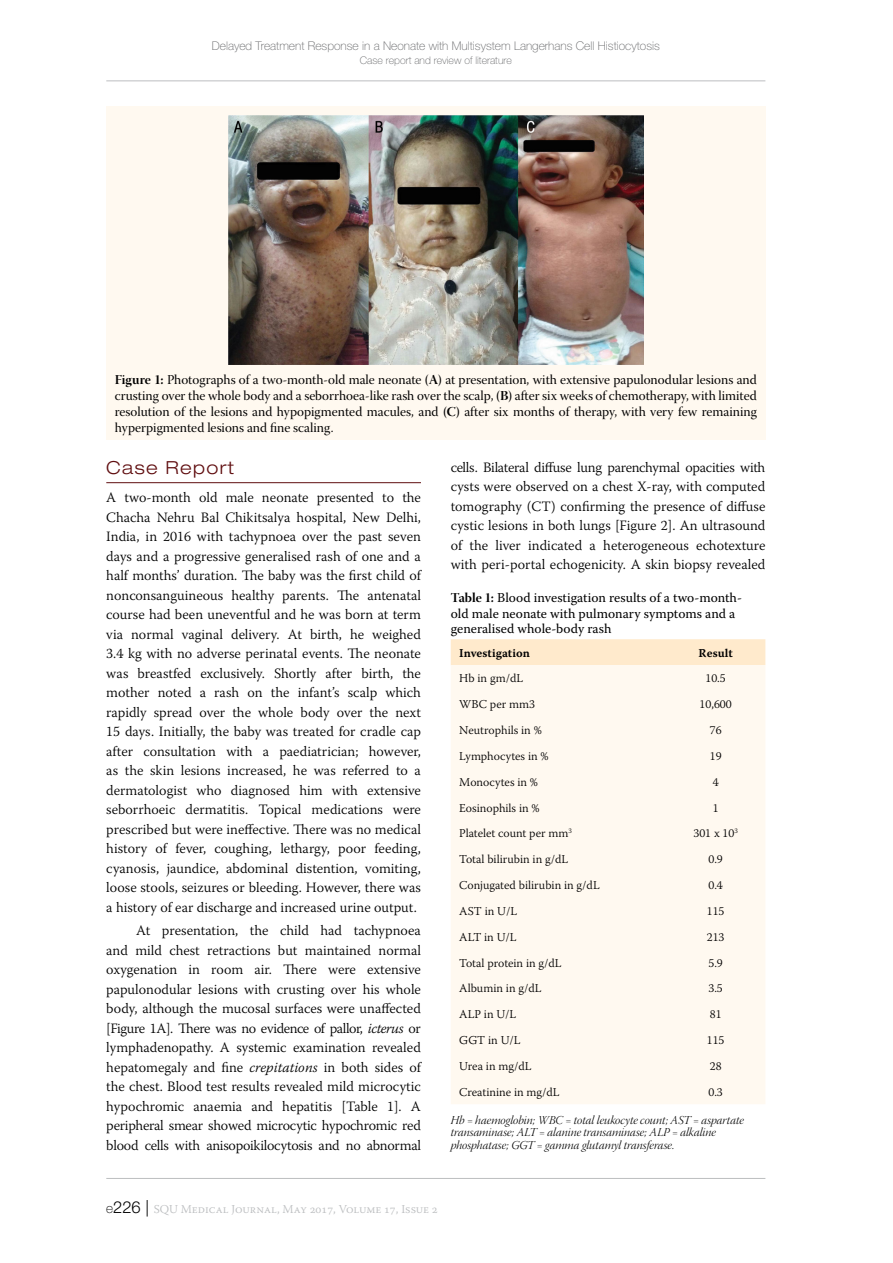
<style>
.page{position:relative;width:893px;height:1263px;background:#fff}
.page>*{position:absolute;margin:0;border:0;box-sizing:border-box;transform-origin:0 0}
.t1{font:300 expanded 18px "Helvetica Neue LT Pro";letter-spacing:.075em;color:#600e10}
.t2{font:300 14.25px/19.5px "Warnock Pro";color:#000;text-align:justify}
.t3{font:13.5px/15.8px "Warnock Pro Subh";color:#000;text-align:justify}
.t4{font:13.5px/15.8px "Warnock Pro";color:#000}
.t5{font:300 12px "Warnock Pro";color:#000}
.t6{font:12px/12.8px "Warnock Pro Light It Disp";color:#000}
.t7{font:100 12px "Helvetica Neue LT Pro";color:#636466}
.t8{font:300 12px "Warnock Pro";color:#bcbec0}
.t9{font:12px "Warnock Pro Semibold Capt";color:#000}
.t10{font:100 10.5px "Helvetica Neue LT Pro";color:#636466}
.s1{font-family:"Warnock Pro Bold Disp"}
.s2{font-style:italic}
.s3{font-family:"Helvetica Neue LT Pro";font-weight:100;font-size:13.5px;color:#000}
.s4{font-family:"Helvetica Neue LT Pro";font-size:16.5px;color:#000}
</style>
<div class="page">
<hr style="left:106px;top:81px;width:659px;height:1px;background:#bcbec0">
<hr style="left:106px;top:1178px;width:659px;height:1px;background:#bcbec0">
<hr style="left:106px;top:482px;width:315px;height:1px;background:#600e10">
<div style="left:106px;top:107px;width:659px;height:333px;background:#fff9f0"></div>
<img style="left:229px;top:115px;width:414px;height:250px">
<div style="left:451px;top:639px;width:314px;height:26px;background:#ffeacc"></div>
<div style="left:451px;top:665px;width:314px;height:439px;background:#fff9f0"></div>
<p class="t7" style="left:212px;top:39px;width:450px">Delayed Treatment Response in a Neonate with Multisystem Langerhans Cell Histiocytosis</p>
<p class="t10" style="left:360px;top:54px;width:153px">Case report and review of literature</p>
<p class="t3" style="left:115px;top:374px;width:644px"><span class="s1">Figure 1:</span> Photographs of a two-month-old male neonate <span class="s1">(A)</span> at presentation, with extensive papulonodular lesions and crusting over the whole body and a seborrhoea-like rash over the scalp, <span class="s1">(B)</span> after six weeks of chemotherapy, with limited resolution of the lesions and hypopigmented macules, and <span class="s1">(C)</span> after six months of therapy, with very few remaining hyperpigmented lesions and fine scaling.</p>
<p class="t1" style="left:106px;top:457px;width:129px">Case Report</p>
<p class="t2" style="left:106px;top:487px;width:316px">A two-month old male neonate presented to the Chacha Nehru Bal Chikitsalya hospital, New Delhi, India, in 2016 with tachypnoea over the past seven days and a progressive generalised rash of one and a half months’ duration. The baby was the first child of nonconsanguineous healthy parents. The antenatal course had been uneventful and he was born at term via normal vaginal delivery. At birth, he weighed 3.4 kg with no adverse perinatal events. The neonate was breastfed exclusively. Shortly after birth, the mother noted a rash on the infant’s scalp which rapidly spread over the whole body over the next 15 days. Initially, the baby was treated for cradle cap after consultation with a paediatrician; however, as the skin lesions increased, he was referred to a dermatologist who diagnosed him with extensive seborrhoeic dermatitis. Topical medications were prescribed but were ineffective. There was no medical history of fever, coughing, lethargy, poor feeding, cyanosis, jaundice, abdominal distention, vomiting, loose stools, seizures or bleeding. However, there was a history of ear discharge and increased urine output.</p>
<p class="t2" style="left:106px;top:921px;width:316px;text-indent:30px">At presentation, the child had tachypnoea and mild chest retractions but maintained normal oxygenation in room air. There were extensive papulonodular lesions with crusting over his whole body, although the mucosal surfaces were unaffected [Figure 1A]. There was no evidence of pallor, <span class="s2">icterus</span> or lymphadenopathy. A systemic examination revealed hepatomegaly and fine <span class="s2">crepitations</span> in both sides of the chest. Blood test results revealed mild microcytic hypochromic anaemia and hepatitis [Table 1]. A peripheral smear showed microcytic hypochromic red blood cells with anisopoikilocytosis and no abnormal</p>
<p class="t2" style="left:451px;top:457px;width:316px">cells. Bilateral diffuse lung parenchymal opacities with cysts were observed on a chest X-ray, with computed tomography (CT) confirming the presence of diffuse cystic lesions in both lungs [Figure 2]. An ultrasound of the liver indicated a heterogeneous echotexture with peri-portal echogenicity. A skin biopsy revealed</p>
<p class="t4" style="left:451px;top:589px;width:293px"><span class="s1">Table 1:</span> Blood investigation results of a two-month&shy;old male neonate with pulmonary symptoms and a generalised whole-body rash</p>
<p class="t9" style="left:459px;top:645px;width:72px">Investigation</p>
<p class="t9" style="left:699px;top:645px;width:36px">Result</p>
<p class="t5" style="left:459px;top:671px;width:65px">Hb in gm/dL</p>
<p class="t5" style="left:705px;top:671px;width:22px">10.5</p>
<p class="t5" style="left:459px;top:697px;width:77px">WBC per mm3</p>
<p class="t5" style="left:700px;top:697px;width:34px">10,600</p>
<p class="t5" style="left:459px;top:723px;width:84px">Neutrophils in %</p>
<p class="t5" style="left:710px;top:723px;width:13px">76</p>
<p class="t5" style="left:459px;top:749px;width:91px">Lymphocytes in %</p>
<p class="t5" style="left:710px;top:749px;width:13px">19</p>
<p class="t5" style="left:459px;top:774px;width:80px">Monocytes in %</p>
<p class="t5" style="left:713px;top:774px;width:7px">4</p>
<p class="t5" style="left:459px;top:800px;width:82px">Eosinophils in %</p>
<p class="t5" style="left:713px;top:800px;width:7px">1</p>
<p class="t5" style="left:459px;top:826px;width:114px">Platelet count per mm<sup>3</sup></p>
<p class="t5" style="left:693px;top:826px;width:46px">301 x 10<sup>3</sup></p>
<p class="t5" style="left:459px;top:852px;width:110px">Total bilirubin in g/dL</p>
<p class="t5" style="left:708px;top:852px;width:16px">0.9</p>
<p class="t5" style="left:459px;top:878px;width:142px">Conjugated bilirubin in g/dL</p>
<p class="t5" style="left:708px;top:878px;width:16px">0.4</p>
<p class="t5" style="left:459px;top:904px;width:59px">AST in U/L</p>
<p class="t5" style="left:707px;top:904px;width:19px">115</p>
<p class="t5" style="left:459px;top:929px;width:59px">ALT in U/L</p>
<p class="t5" style="left:707px;top:929px;width:19px">213</p>
<p class="t5" style="left:459px;top:955px;width:104px">Total protein in g/dL</p>
<p class="t5" style="left:708px;top:955px;width:16px">5.9</p>
<p class="t5" style="left:459px;top:981px;width:84px">Albumin in g/dL</p>
<p class="t5" style="left:708px;top:981px;width:16px">3.5</p>
<p class="t5" style="left:459px;top:1007px;width:59px">ALP in U/L</p>
<p class="t5" style="left:710px;top:1007px;width:13px">81</p>
<p class="t5" style="left:459px;top:1033px;width:63px">GGT in U/L</p>
<p class="t5" style="left:707px;top:1033px;width:19px">115</p>
<p class="t5" style="left:459px;top:1059px;width:74px">Urea in mg/dL</p>
<p class="t5" style="left:710px;top:1059px;width:13px">28</p>
<p class="t5" style="left:459px;top:1084px;width:102px">Creatinine in mg/dL</p>
<p class="t5" style="left:708px;top:1084px;width:16px">0.3</p>
<p class="t6" style="left:451px;top:1114px;width:295px">Hb = haemoglobin; WBC = total leukocyte count; AST = aspartate transaminase; ALT = alanine transaminase; ALP = alkaline phosphatase; GGT = gamma glutamyl transferase.</p>
<p class="t8" style="left:106px;top:1201px;width:333px"><span class="s3">e</span><span class="s4">226 |</span> SQU Medical Journal, May 2017, Volume 17, Issue 2</p>
</div>
